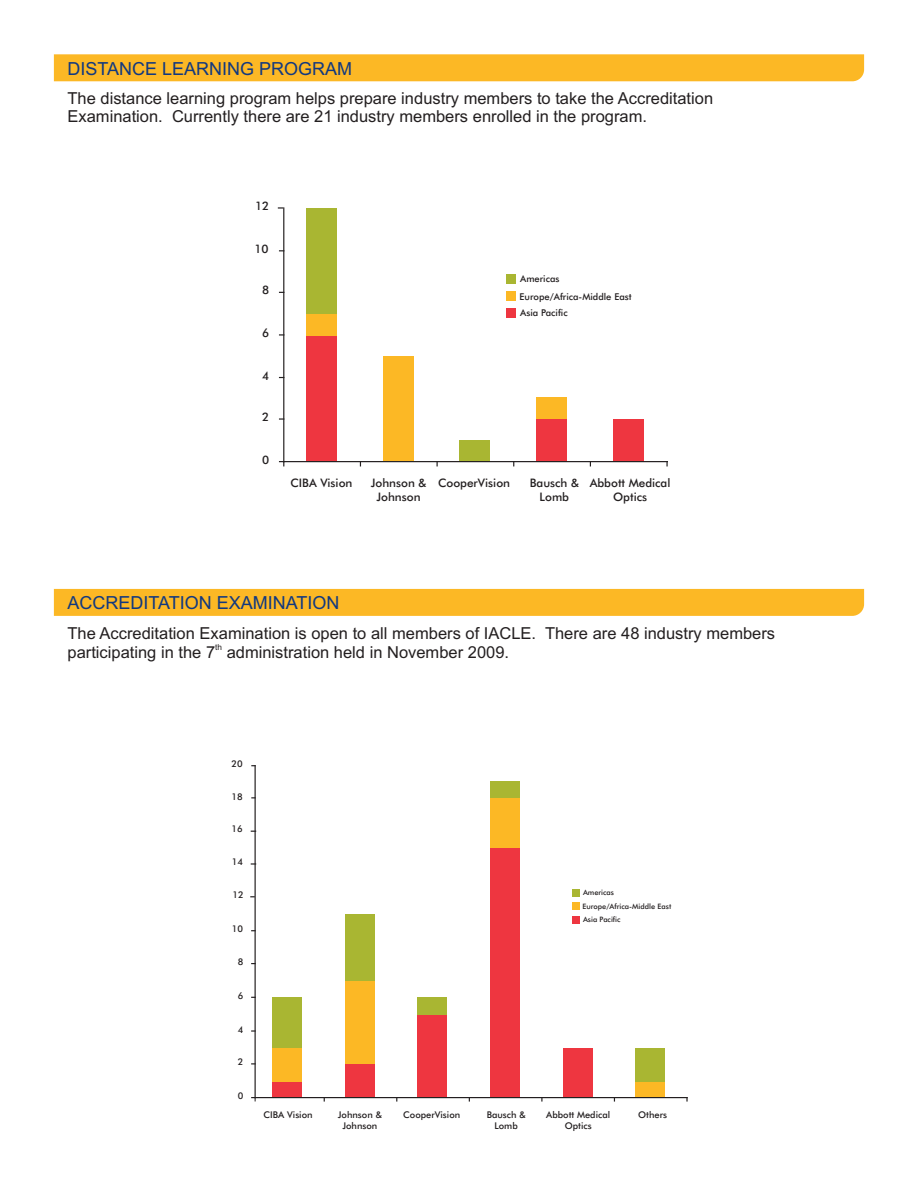
<style>
.page{position:relative;width:918px;height:1188px;background:#fff}
.page>*{position:absolute;margin:0;border:0;box-sizing:border-box;transform-origin:0 0}
.t1{font:18px "Arial";color:#113880}
.t2{font:16.5px/18.5px "Arial";color:#231f20}
.t3{font:500 11.7px/14.1px "Futura BT";color:#231f20;text-align:center}
.t4{font:500 9.45px "Futura BT";color:#231f20}
.t5{font:500 9.3px/11.1px "Futura BT";color:#231f20;text-align:center}
.t6{font:8.25px "Arial";color:#231f20}
.t7{font:500 7.5px "Futura BT";color:#231f20}
</style>
<div class="page">
<div style="left:273px;top:1081px;width:29px;height:17px;background:#ee3640"></div>
<div style="left:306px;top:335px;width:31px;height:127px;background:#ee3640"></div>
<div style="left:345px;top:1064px;width:30px;height:34px;background:#ee3640"></div>
<div style="left:491px;top:781px;width:29px;height:17px;background:#a9b632"></div>
<div style="left:418px;top:1015px;width:29px;height:83px;background:#ee3640"></div>
<div style="left:491px;top:847px;width:29px;height:251px;background:#ee3640"></div>
<div style="left:536px;top:419px;width:31px;height:43px;background:#ee3640"></div>
<div style="left:563px;top:1048px;width:29px;height:50px;background:#ee3640"></div>
<div style="left:613px;top:419px;width:31px;height:43px;background:#ee3640"></div>
<div style="left:636px;top:1082px;width:29px;height:16px;background:#fcb825"></div>
<div style="left:273px;top:1048px;width:29px;height:33px;background:#fcb825"></div>
<div style="left:306px;top:314px;width:31px;height:21px;background:#fcb825"></div>
<div style="left:345px;top:981px;width:30px;height:83px;background:#fcb825"></div>
<div style="left:383px;top:357px;width:31px;height:104px;background:#fcb825"></div>
<div style="left:491px;top:798px;width:29px;height:49px;background:#fcb825"></div>
<div style="left:536px;top:397px;width:31px;height:22px;background:#fcb825"></div>
<div style="left:345px;top:914px;width:30px;height:67px;background:#a9b632"></div>
<div style="left:418px;top:998px;width:29px;height:17px;background:#a9b632"></div>
<div style="left:459px;top:440px;width:31px;height:21px;background:#a9b632"></div>
<div style="left:273px;top:998px;width:29px;height:50px;background:#a9b632"></div>
<div style="left:306px;top:208px;width:31px;height:106px;background:#a9b632"></div>
<div style="left:636px;top:1048px;width:29px;height:34px;background:#a9b632"></div>
<hr style="left:255px;top:766px;width:1px;height:332px;background:#231f20">
<hr style="left:283px;top:208px;width:1px;height:254px;background:#231f20">
<hr style="left:255px;top:1097px;width:432px;height:1px;background:#231f20">
<hr style="left:284px;top:461px;width:383px;height:1px;background:#231f20">
<div style="left:572px;top:902px;width:8px;height:8px;background:#fcb825"></div>
<div style="left:506px;top:291px;width:10px;height:10px;background:#fcb825"></div>
<div style="left:572px;top:889px;width:8px;height:8px;background:#a9b632"></div>
<div style="left:506px;top:274px;width:10px;height:10px;background:#a9b632"></div>
<div style="left:572px;top:916px;width:8px;height:8px;background:#ee3640"></div>
<div style="left:506px;top:308px;width:10px;height:10px;background:#ee3640"></div>
<div style="left:54px;top:54px;width:810px;height:27px;background:#fcb825"></div>
<div style="left:54px;top:589px;width:810px;height:27px;background:#fcb825"></div>
<p class="t1" style="left:68px;top:62px;width:286px">DISTANCE LEARNING PROGRAM</p>
<p class="t2" style="left:68px;top:90px;width:647px">The distance learning program helps prepare industry members to take the Accreditation<br>Examination. Currently there are 21 industry members enrolled in the program.</p>
<p class="t3" style="left:255px;top:200px;width:16px">12</p>
<p class="t3" style="left:255px;top:243px;width:16px">10</p>
<p class="t3" style="left:262px;top:284px;width:9px">8</p>
<p class="t3" style="left:262px;top:327px;width:9px">6</p>
<p class="t3" style="left:262px;top:369px;width:9px">4</p>
<p class="t3" style="left:262px;top:411px;width:9px">2</p>
<p class="t3" style="left:262px;top:454px;width:9px">0</p>
<p class="t4" style="left:520px;top:275px;width:41px">Americas</p>
<p class="t4" style="left:520px;top:293px;width:114px">Europe/Africa-Middle East</p>
<p class="t4" style="left:520px;top:309px;width:49px">Asia Pacific</p>
<p class="t3" style="left:290px;top:477px;width:64px">CIBA Vision</p>
<p class="t3" style="left:371px;top:477px;width:57px">Johnson &amp;<br>Johnson</p>
<p class="t3" style="left:438px;top:477px;width:74px">CooperVision</p>
<p class="t3" style="left:530px;top:477px;width:51px">Bausch &amp;<br>Lomb</p>
<p class="t3" style="left:590px;top:477px;width:82px">Abbott Medical<br>Optics</p>
<p class="t1" style="left:68px;top:596px;width:274px">ACCREDITATION EXAMINATION</p>
<p class="t2" style="left:68px;top:625px;width:709px">The Accreditation Examination is open to all members of IACLE. There are 48 industry members</p>
<p class="t6" style="left:215px;top:644px;width:8px">th</p>
<p class="t2" style="left:68px;top:645px;width:443px">participating in the 7 administration held in November 2009.</p>
<p class="t5" style="left:231px;top:759px;width:13px">20</p>
<p class="t5" style="left:231px;top:792px;width:13px">18</p>
<p class="t5" style="left:231px;top:824px;width:13px">16</p>
<p class="t5" style="left:232px;top:857px;width:13px">14</p>
<p class="t5" style="left:232px;top:890px;width:13px">12</p>
<p class="t5" style="left:232px;top:924px;width:13px">10</p>
<p class="t5" style="left:238px;top:957px;width:7px">8</p>
<p class="t5" style="left:238px;top:991px;width:7px">6</p>
<p class="t5" style="left:238px;top:1025px;width:7px">4</p>
<p class="t5" style="left:238px;top:1058px;width:7px">2</p>
<p class="t5" style="left:238px;top:1091px;width:7px">0</p>
<p class="t5" style="left:264px;top:1110px;width:51px">CIBA Vision</p>
<p class="t7" style="left:583px;top:889px;width:33px">Americas</p>
<p class="t7" style="left:583px;top:904px;width:90px">Europe/Africa-Middle East</p>
<p class="t7" style="left:583px;top:916px;width:39px">Asia Pacific</p>
<p class="t5" style="left:338px;top:1110px;width:45px">Johnson &amp;</p>
<p class="t5" style="left:638px;top:1110px;width:30px">Others</p>
<p class="t5" style="left:342px;top:1121px;width:36px">Johnson</p>
<p class="t5" style="left:546px;top:1110px;width:65px">Abbott Medical<br>Optics</p>
<p class="t5" style="left:403px;top:1110px;width:59px">CooperVision</p>
<p class="t5" style="left:487px;top:1110px;width:40px">Bausch &amp;<br>Lomb</p>
</div>
